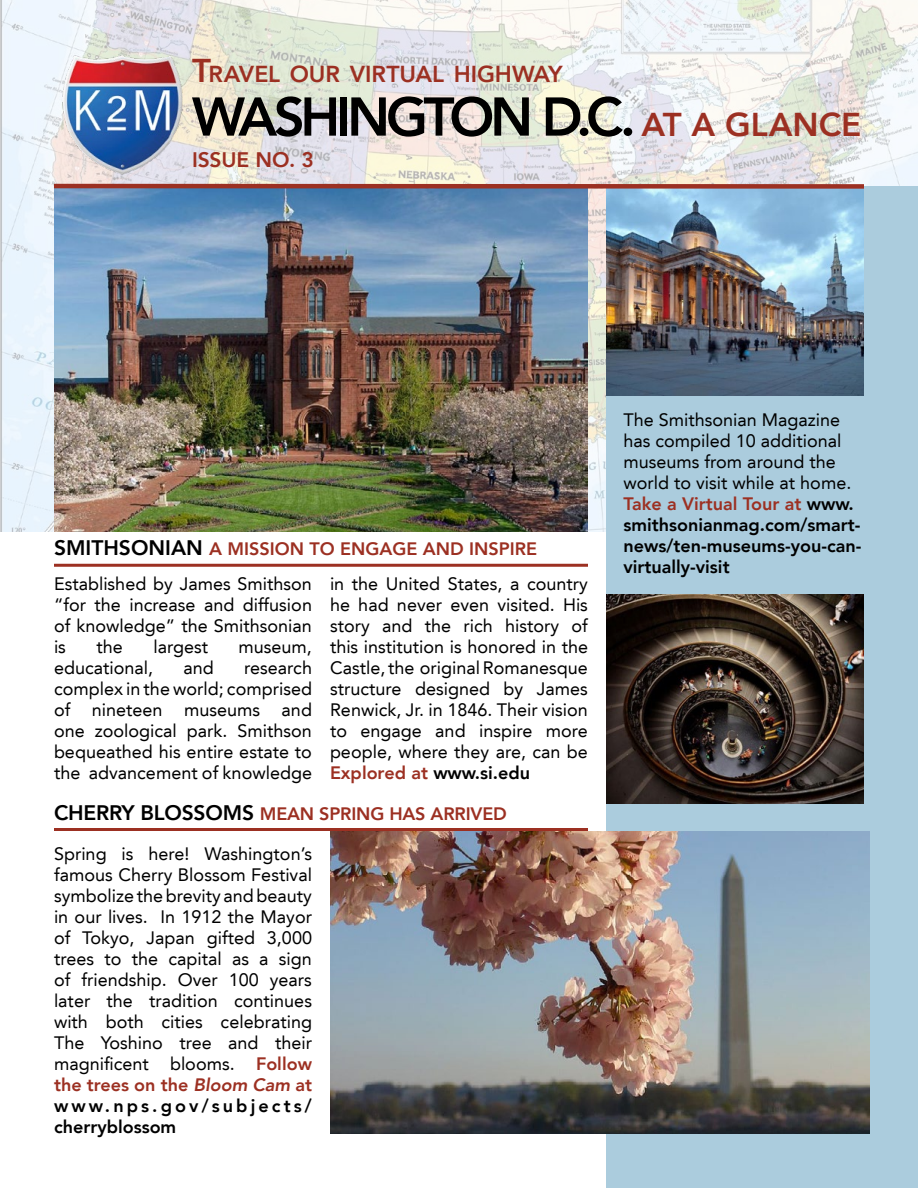
<style>
.page{position:relative;width:918px;height:1188px;background:#fff}
.page>*{position:absolute;margin:0;border:0;box-sizing:border-box;transform-origin:0 0}
.t1{font:800 54px "Avenir LT";letter-spacing:-.08em;color:#000}
.t2{font:800 23.1px "Avenir LT";letter-spacing:-.005em;color:#9c3022}
.t3{font:800 21px "Avenir LT";color:#9c3022}
.t4{font:18px/21px "Avenir LT";color:#000;text-align:justify}
.t5{font:800 18px "Avenir LT";color:#9c3022}
.s1{font-size:33px}
.s2{font-size:33px;color:#9c3022}
.s3{font-size:21px;color:#000}
.s4{font-weight:800;color:#9c3022}
.s5{font-weight:800}
.s6{font-weight:800;font-style:italic;color:#9c3022}
</style>
<div class="page">
<svg style="left:0;top:0;width:918px;height:531px"></svg>
<img style="left:58px;top:51px;width:130px;height:127px">
<div style="left:606px;top:186px;width:312px;height:1002px;background:#abccdd"></div>
<hr style="left:54px;top:564px;width:534px;height:3px;background:#9c3022">
<img style="left:330px;top:831px;width:539px;height:303px">
<hr style="left:54px;top:828px;width:534px;height:3px;background:#9c3022">
<img style="left:606px;top:189px;width:258px;height:207px">
<img style="left:606px;top:594px;width:258px;height:210px">
<img style="left:55px;top:189px;width:532px;height:342px">
<div style="left:54px;top:184px;width:810px;height:5px;background:#9c3022"></div>
<p class="t2" style="left:192px;top:60px;width:372px"><span class="s1">T</span>RAVEL OUR VIRTUAL HIGHWAY</p>
<h1 class="t1" style="left:192px;top:85px;width:671px">WASHINGTON D.C. <span class="s2">AT A GLANCE</span></h1>
<p class="t3" style="left:192px;top:147px;width:123px">ISSUE NO. 3</p>
<p class="t5" style="left:54px;top:539px;width:485px"><span class="s3">SMITHSONIAN</span> A MISSION TO ENGAGE AND INSPIRE</p>
<p class="t4" style="left:54px;top:573px;width:260px">Established by James Smithson “for the increase and diffusion of knowledge” the Smithsonian is</p>
<p class="t4" style="left:97px;top:636px;width:28px">the</p>
<p class="t4" style="left:153px;top:636px;width:56px">largest</p>
<p class="t4" style="left:239px;top:636px;width:75px">museum,</p>
<p class="t4" style="left:54px;top:657px;width:101px">educational,</p>
<p class="t4" style="left:183px;top:657px;width:32px">and</p>
<p class="t4" style="left:54px;top:657px;width:260px;text-indent:190px">research complex in the world; comprised of nineteen museums and one zoological park. Smithson bequeathed his entire estate to the advancement of knowledge</p>
<p class="t4" style="left:330px;top:573px;width:260px">in the United States, a country he had never even visited. His story and the rich history of this institution is honored in the Castle, the original Romanesque structure designed by James Renwick, Jr. in 1846. Their vision to engage and inspire more people, where they are, can be <span class="s4">Explored at</span> <span class="s5">www.si.edu</span></p>
<p class="t5" style="left:54px;top:803px;width:454px"><span class="s3">CHERRY BLOSSOMS</span> MEAN SPRING HAS ARRIVED</p>
<p class="t4" style="left:54px;top:843px;width:260px">Spring is here! Washington’s famous Cherry Blossom Festival symbolize the brevity and beauty in our lives. In 1912 the Mayor of Tokyo, Japan gifted 3,000 trees to the capital as a sign of friendship. Over 100 years later the tradition continues with both cities celebrating The Yoshino tree and their magnificent blooms. <span class="s4">Follow the trees on the</span> <span class="s6">Bloom Cam</span> <span class="s4">at </span><span class="s5">www.nps.gov/subjects/ cherryblossom</span></p>
<p class="t4" style="left:624px;top:409px;width:239px;text-align:left">The Smithsonian Magazine has compiled 10 additional museums from around the world to visit while at home.<br><span class="s4">Take a Virtual Tour at</span> <span class="s5">www. smithsonianmag.com/smart&shy;news/ten-museums-you-can&shy;virtually-visit</span></p>
</div>
